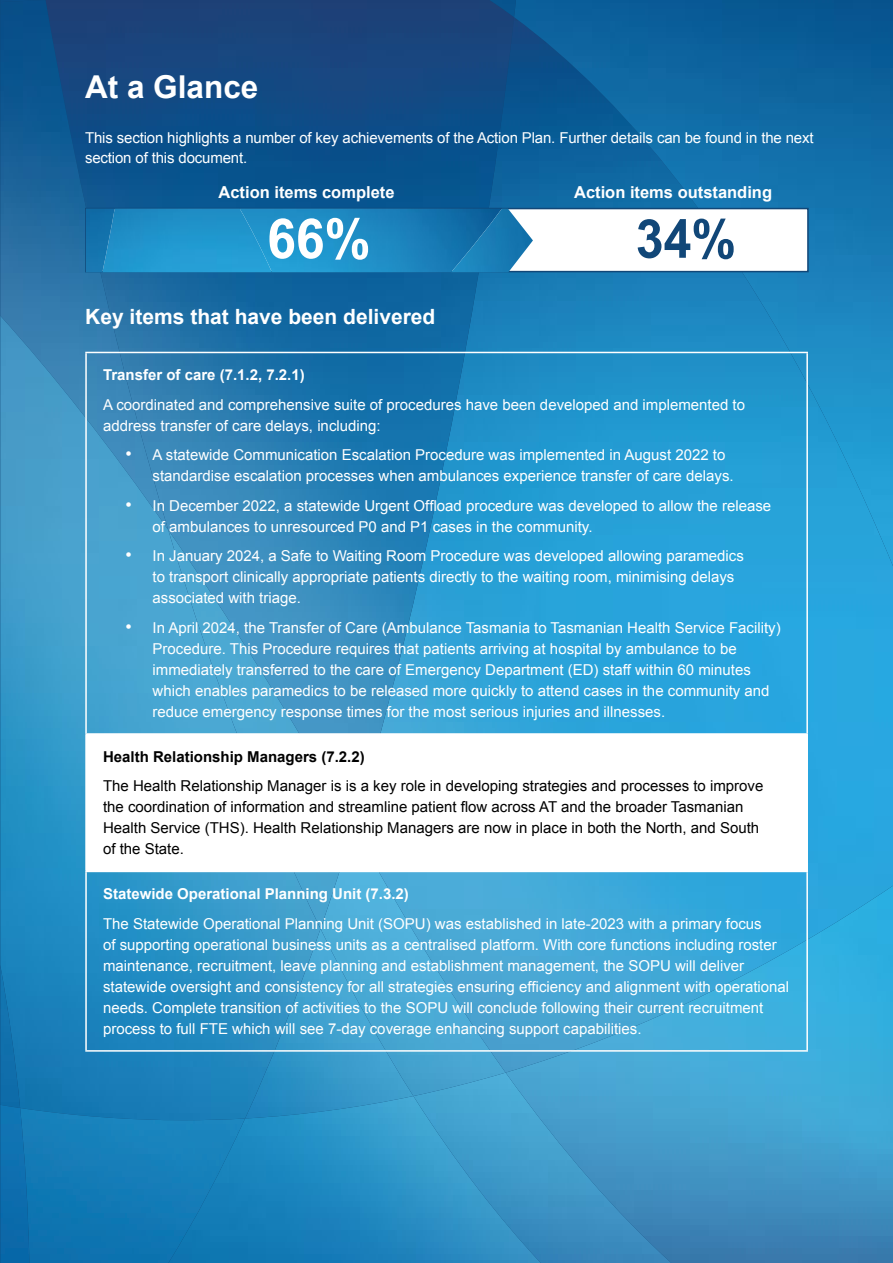
<style>
.page{position:relative;width:893px;height:1263px;background:#fff}
.page>*{position:absolute;margin:0;border:0;box-sizing:border-box;transform-origin:0 0}
.t1{font:700 55.35px "Arial";color:#fff;scale:.93 1}
.t2{font:700 53.85px "Arial";color:#114778;scale:.93 1}
.t3{font:700 31.5px "Arial";color:#fff}
.t4{font:700 21px "Arial";color:#fff}
.t5{font:700 16.5px "Arial";color:#fff}
.t6{font:15px/21px "Arial";color:#fff}
.t7{font:15px/21px "Arial";color:#000}
.t8{font:700 15px "Arial";color:#fff}
.t9{font:700 15px "Arial";color:#000}
.s1{font-size:18px}
</style>
<div class="page">
<div style="left:506px;top:566px;width:387px;height:320px;background:#29a5de"></div>
<img style="left:506px;top:886px;width:387px;height:377px">
<img style="left:514px;top:0;width:379px;height:566px">
<img style="left:168px;top:0;width:346px;height:733px">
<img style="left:0;top:0;width:168px;height:316px">
<img style="left:490px;top:0;width:26px;height:17px">
<img style="left:354px;top:872px;width:152px;height:200px">
<img style="left:320px;top:929px;width:93px;height:167px">
<img style="left:413px;top:1072px;width:258px;height:191px">
<img style="left:245px;top:1096px;width:296px;height:167px">
<img style="left:320px;top:530px;width:34px;height:399px">
<img style="left:0;top:316px;width:320px;height:804px">
<img style="left:29px;top:1108px;width:216px;height:155px">
<img style="left:0;top:965px;width:20px;height:140px">
<img style="left:0;top:1105px;width:29px;height:158px">
<div style="left:86px;top:734px;width:721px;height:137px;background:#fff"></div>
<hr style="left:85px;top:735px;width:2px;height:136px;background:#fff">
<hr style="left:806px;top:735px;width:2px;height:136px;background:#fff">
<hr style="left:85px;top:871px;width:723px;height:1px;background:#fff">
<hr style="left:85px;top:872px;width:2px;height:178px;background:#fff">
<hr style="left:806px;top:872px;width:2px;height:178px;background:#fff">
<hr style="left:85px;top:1050px;width:723px;height:2px;background:#fff">
<hr style="left:85px;top:352px;width:723px;height:1px;background:#fff">
<hr style="left:85px;top:353px;width:2px;height:380px;background:#fff">
<hr style="left:806px;top:353px;width:2px;height:380px;background:#fff">
<hr style="left:85px;top:733px;width:723px;height:2px;background:#fff">
<div style="left:85px;top:208px;width:724px;height:64px;background:#fff;border:2px solid #114778"></div>
<img style="left:115px;top:209px;width:125px;height:63px">
<img style="left:240px;top:209px;width:211px;height:63px">
<img style="left:451px;top:209px;width:82px;height:63px">
<img style="left:93px;top:209px;width:22px;height:63px">
<img style="left:86px;top:209px;width:7px;height:63px">
<h2 class="t3" style="left:85px;top:66px;width:175px">At a Glance</h2>
<p class="t6" style="left:85px;top:128px;width:730px;line-height:19.5px">This section highlights a number of key achievements of the Action Plan. Further details can be found in the next section of this document.</p>
<p class="t5" style="left:218px;top:181px;width:178px">Action items complete</p>
<p class="t5" style="left:574px;top:181px;width:200px">Action items outstanding</p>
<p class="t1" style="left:267px;top:202px;width:112px">66%</p>
<p class="t4" style="left:85px;top:302px;width:352px">Key items that have been delivered</p>
<p class="t2" style="left:636px;top:203px;width:109px">34%</p>
<p class="t8" style="left:103px;top:365px;width:203px">Transfer of care (7.1.2, 7.2.1)</p>
<p class="t6" style="left:103px;top:394px;width:644px">A coordinated and comprehensive suite of procedures have been developed and implemented to address transfer of care delays, including:</p>
<p class="t6" style="left:153px;top:445px;width:583px;text-indent:-27px"><span class="s1">•</span> A statewide Communication Escalation Procedure was implemented in August 2022 to standardise escalation processes when ambulances experience transfer of care delays.</p>
<p class="t6" style="left:153px;top:495px;width:620px;text-indent:-27px"><span class="s1">•</span> In December 2022, a statewide Urgent Offload procedure was developed to allow the release of ambulances to unresourced P0 and P1 cases in the community.</p>
<p class="t6" style="left:153px;top:546px;width:593px;text-indent:-27px"><span class="s1">•</span> In January 2024, a Safe to Waiting Room Procedure was developed allowing paramedics to transport clinically appropriate patients directly to the waiting room, minimising delays associated with triage.</p>
<p class="t6" style="left:153px;top:617px;width:630px;text-indent:-27px"><span class="s1">•</span> In April 2024, the Transfer of Care (Ambulance Tasmania to Tasmanian Health Service Facility)<br>Procedure. This Procedure requires that patients arriving at hospital by ambulance to be immediately transferred to the care of Emergency Department (ED) staff within 60 minutes which enables paramedics to be released more quickly to attend cases in the community and reduce emergency response times for the most serious injuries and illnesses.</p>
<p class="t9" style="left:103px;top:747px;width:263px">Health Relationship Managers (7.2.2)</p>
<p class="t7" style="left:103px;top:776px;width:662px">The Health Relationship Manager is is a key role in developing strategies and processes to improve the coordination of information and streamline patient flow across AT and the broader Tasmanian Health Service (THS). Health Relationship Managers are now in place in both the North, and South of the State.</p>
<p class="t8" style="left:103px;top:884px;width:307px">Statewide Operational Planning Unit (7.3.2)</p>
<p class="t6" style="left:103px;top:913px;width:688px">The Statewide Operational Planning Unit (SOPU) was established in late-2023 with a primary focus<br>of supporting operational business units as a centralised platform. With core functions including roster maintenance, recruitment, leave planning and establishment management, the SOPU will deliver statewide oversight and consistency for all strategies ensuring efficiency and alignment with operational needs. Complete transition of activities to the SOPU will conclude following their current recruitment process to full FTE which will see 7-day coverage enhancing support capabilities.</p>
</div>
